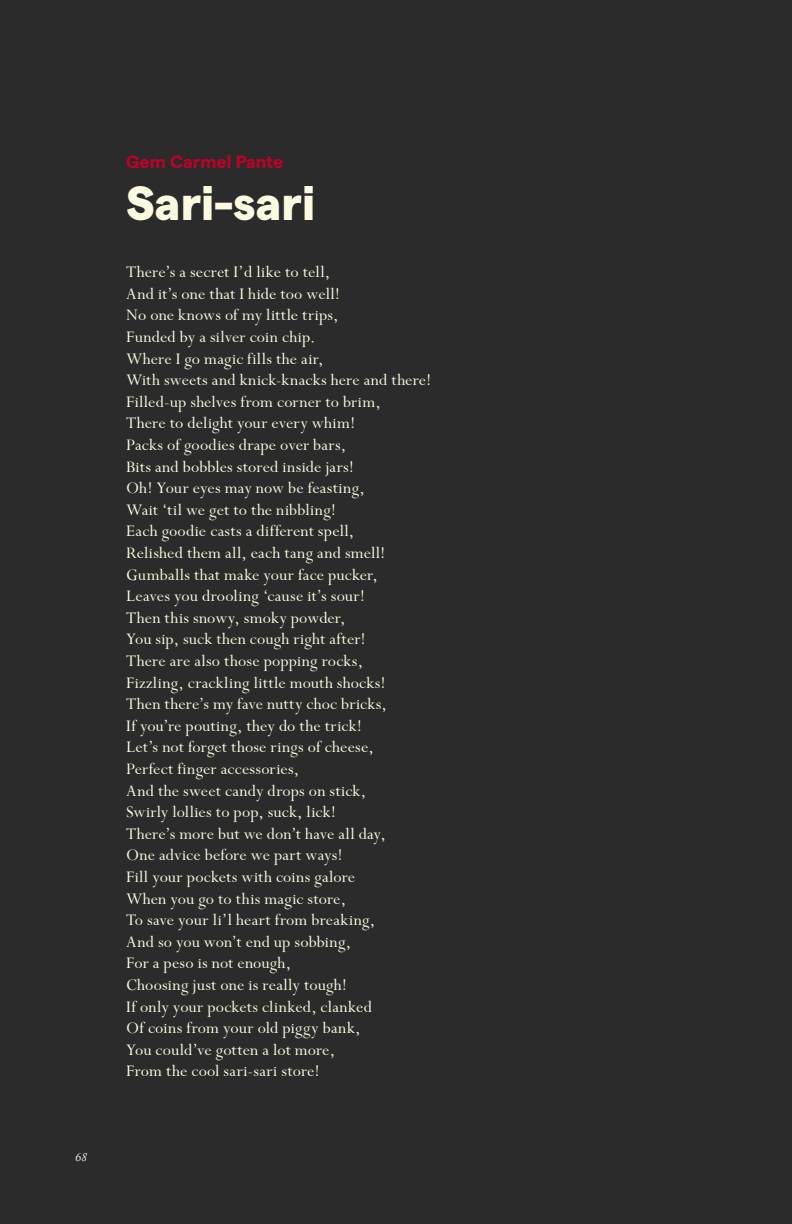
<style>
.page{position:relative;width:792px;height:1224px;background:#2b2b2b}
.page>*{position:absolute;margin:0;border:0;box-sizing:border-box;transform-origin:0 0}
.t1{font:800 48px "Matter";color:#fcfae0}
.t2{font:18px/21.6px "Perpetua";letter-spacing:.01em;color:#fcfae0}
.t3{font:700 17.8px "Matter";color:#bb0329}
.t4{font:italic 14px "Perpetua";color:#fff}
</style>
<div class="page">
<p class="t4" style="left:75px;top:1149px;width:14px">68</p>
<p class="t3" style="left:126px;top:149px;width:159px">Gem Carmel Pante</p>
<h1 class="t1" style="left:126px;top:167px;width:191px">Sari-sari</h1>
<p class="t2" style="left:126px;top:264px;width:307px">There’s a secret I’d like to tell,<br>And it’s one that I hide too well!<br>No one knows of my little trips,<br>Funded by a silver coin chip.<br>Where I go magic fills the air,<br>With sweets and knick-knacks here and there!<br>Filled-up shelves from corner to brim,<br>There to delight your every whim!<br>Packs of goodies drape over bars,<br>Bits and bobbles stored inside jars!<br>Oh! Your eyes may now be feasting,<br>Wait ‘til we get to the nibbling!<br>Each goodie casts a different spell,<br>Relished them all, each tang and smell!<br>Gumballs that make your face pucker,<br>Leaves you drooling ‘cause it’s sour!<br>Then this snowy, smoky powder,<br>You sip, suck then cough right after!<br>There are also those popping rocks,<br>Fizzling, crackling little mouth shocks!<br>Then there’s my fave nutty choc bricks,<br>If you’re pouting, they do the trick!<br>Let’s not forget those rings of cheese,<br>Perfect finger accessories,<br>And the sweet candy drops on stick,<br>Swirly lollies to pop, suck, lick!<br>There’s more but we don’t have all day,<br>One advice before we part ways!<br>Fill your pockets with coins galore<br>When you go to this magic store,<br>To save your li’l heart from breaking,<br>And so you won’t end up sobbing,<br>For a peso is not enough,<br>Choosing just one is really tough!<br>If only your pockets clinked, clanked<br>Of coins from your old piggy bank,<br>You could’ve gotten a lot more,<br>From the cool sari-sari store!</p>
</div>
